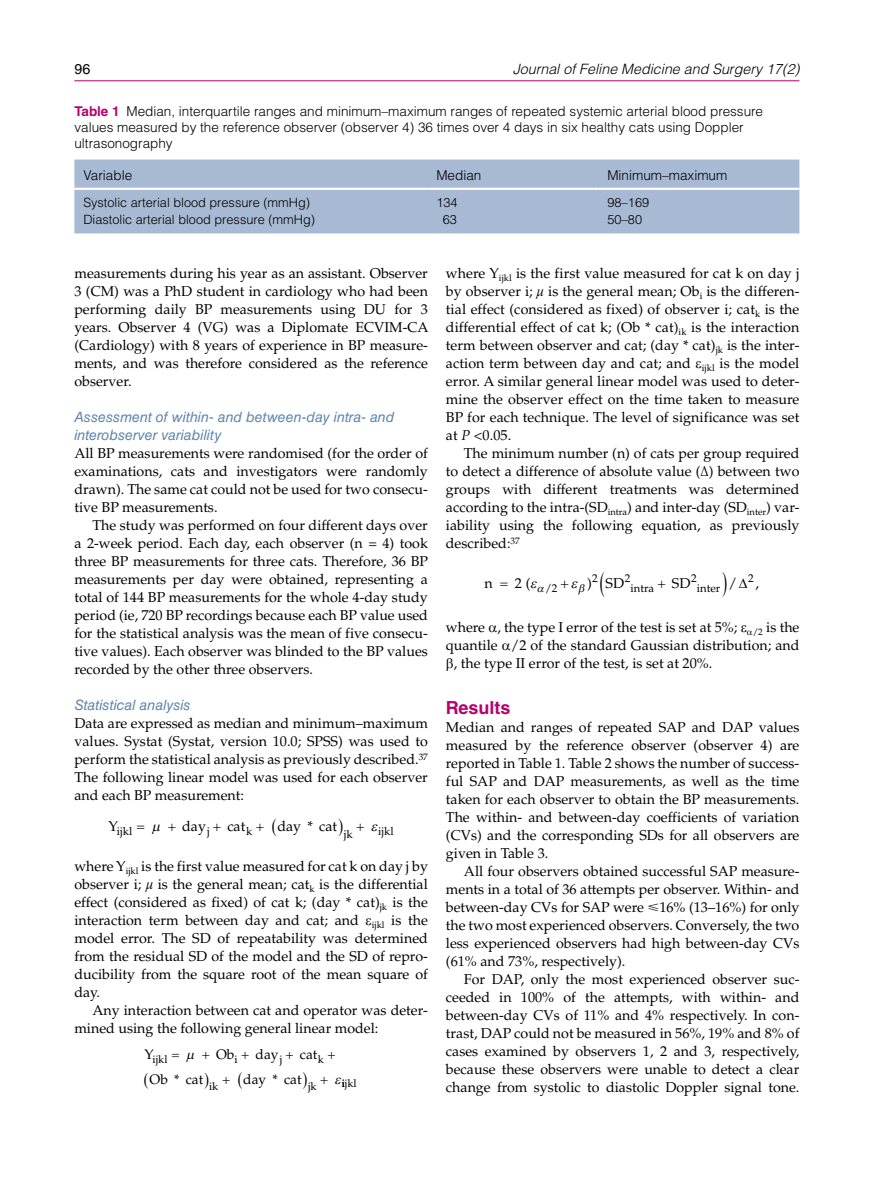
<style>
.page{position:relative;width:893px;height:1191px;background:#fff}
.page>*{position:absolute;margin:0;border:0;box-sizing:border-box;transform-origin:0 0}
.t1{font:700 18px "Helvetica LT Std";color:#b6006d}
.t2{font:14.25px/18px "Palatino LT Std";color:#000;text-align:justify}
.t3{font:italic 14.25px/18px "Helvetica LT Std";color:#5f85ae}
.t4{font:italic 300 14.25px "Helvetica LT Std";color:#000}
.t5{font:14.25px "Helvetica LT Std";color:#000}
.t6{font:13.8px "Palatino LT Std";color:#000}
.t7{font:300 13.5px/15.8px "Helvetica LT Std";color:#000}
.t8{font:300 12.75px "Helvetica LT Std";color:#000}
.t9{font:11.25px "Palatino LT Std";letter-spacing:.005em;color:#000}
.t10{font:10.95px "Palatino LT Std";letter-spacing:.005em;color:#000}
.s1{font-weight:700;color:#b6006d}
.s2{font-style:italic}
</style>
<div class="page">
<hr style="left:74px;top:80px;width:725px;height:1px;background:#b6006d">
<div style="left:74px;top:159px;width:725px;height:74px;background:#a7b9d3"></div>
<hr style="left:74px;top:188px;width:353px;height:2px;background:#fff">
<hr style="left:427px;top:188px;width:171px;height:2px;background:#fff">
<hr style="left:598px;top:188px;width:201px;height:2px;background:#fff">
<p class="t5" style="left:74px;top:61px;width:17px">96</p>
<p class="t4" style="left:513px;top:60px;width:288px">Journal of Feline Medicine and Surgery 17(2)</p>
<p class="t7" style="left:74px;top:103px;width:690px"><span class="s1">Table 1</span> Median, interquartile ranges and minimum–maximum ranges of repeated systemic arterial blood pressure values measured by the reference observer (observer 4) 36 times over 4 days in six healthy cats using Doppler ultrasonography</p>
<p class="t7" style="left:83px;top:167px;width:50px">Variable</p>
<p class="t7" style="left:436px;top:167px;width:47px">Median</p>
<p class="t7" style="left:607px;top:167px;width:121px">Minimum–maximum</p>
<p class="t8" style="left:83px;top:195px;width:228px">Systolic arterial blood pressure (mmHg)</p>
<p class="t8" style="left:436px;top:195px;width:23px">134</p>
<p class="t8" style="left:607px;top:195px;width:43px">98–169</p>
<p class="t8" style="left:83px;top:212px;width:233px">Diastolic arterial blood pressure (mmHg)</p>
<p class="t8" style="left:443px;top:212px;width:16px">63</p>
<p class="t8" style="left:607px;top:212px;width:36px">50–80</p>
<p class="t2" style="left:74px;top:264px;width:356px">measurements during his year as an assistant. Observer 3 (CM) was a PhD student in cardiology who had been performing daily BP measurements using DU for 3 years. Observer 4 (VG) was a Diplomate ECVIM-CA (Cardiology) with 8 years of experience in BP measure&shy;ments, and was therefore considered as the reference observer.</p>
<p class="t3" style="left:74px;top:408px;width:322px">Assessment of within- and between-day intra- and interobserver variability</p>
<p class="t2" style="left:74px;top:444px;width:355px">All BP measurements were randomised (for the order of examinations, cats and investigators were randomly drawn). The same cat could not be used for two consecu&shy;tive BP measurements.</p>
<p class="t2" style="left:74px;top:516px;width:355px;text-indent:18px">The study was performed on four different days over a 2-week period. Each day, each observer (n = 4) took three BP measurements for three cats. Therefore, 36 BP measurements per day were obtained, representing a total of 144 BP measurements for the whole 4-day study period (ie, 720 BP recordings because each BP value used for the statistical analysis was the mean of five consecu&shy;tive values). Each observer was blinded to the BP values recorded by the other three observers.</p>
<p class="t3" style="left:74px;top:696px;width:118px">Statistical analysis</p>
<p class="t2" style="left:74px;top:714px;width:355px">Data are expressed as median and minimum–maximum values. Systat (Systat, version 10.0; SPSS) was used to perform the statistical analysis as previously described.<sup>37<br></sup>The following linear model was used for each observer and each BP measurement:</p>
<p class="t2" style="left:108px;top:817px;width:11px">Y</p>
<p class="t2" style="left:182px;top:817px;width:25px">day</p>
<p class="t2" style="left:227px;top:817px;width:19px">cat</p>
<p class="t2" style="left:277px;top:817px;width:61px">day * cat</p>
<p class="t9" style="left:117px;top:824px;width:17px">ijkl</p>
<p class="t9" style="left:207px;top:824px;width:4px">j</p>
<p class="t9" style="left:246px;top:824px;width:8px">k</p>
<p class="t9" style="left:344px;top:827px;width:10px">jk</p>
<p class="t9" style="left:378px;top:824px;width:17px">ijkl</p>
<p class="t2" style="left:74px;top:857px;width:355px">where Y<sub>ijkl</sub> is the first value measured for cat k on day j by observer i; <span class="s2">μ</span> is the general mean; cat<sub>k</sub> is the differential effect (considered as fixed) of cat k; (day * cat)<sub>jk</sub> is the interaction term between day and cat; and <sub>ijkl</sub> is the model error. The SD of repeatability was determined from the residual SD of the model and the SD of repro&shy;ducibility from the square root of the mean square of day.</p>
<p class="t2" style="left:74px;top:1001px;width:355px;text-indent:18px">Any interaction between cat and operator was deter&shy;mined using the following general linear model:</p>
<p class="t6" style="left:144px;top:1046px;width:11px">Y</p>
<p class="t6" style="left:216px;top:1046px;width:20px">Ob</p>
<p class="t6" style="left:256px;top:1046px;width:24px">day</p>
<p class="t6" style="left:300px;top:1046px;width:19px">cat</p>
<p class="t6" style="left:150px;top:1071px;width:31px">Ob *</p>
<p class="t6" style="left:186px;top:1071px;width:19px">cat</p>
<p class="t6" style="left:243px;top:1071px;width:25px">day</p>
<p class="t6" style="left:284px;top:1071px;width:19px">cat</p>
<p class="t10" style="left:152px;top:1052px;width:17px">ijkl</p>
<p class="t10" style="left:235px;top:1052px;width:5px">i</p>
<p class="t10" style="left:280px;top:1052px;width:4px">j</p>
<p class="t10" style="left:318px;top:1052px;width:8px">k</p>
<p class="t10" style="left:209px;top:1079px;width:11px">ik</p>
<p class="t10" style="left:308px;top:1080px;width:10px">jk</p>
<p class="t6" style="left:272px;top:1071px;width:7px">*</p>
<p class="t10" style="left:342px;top:1077px;width:17px">ijkl</p>
<p class="t2" style="left:446px;top:264px;width:355px">where Y<sub>ijkl</sub> is the first value measured for cat k on day j by observer i; <span class="s2">μ</span> is the general mean; Ob<sub>i</sub> is the differen&shy;tial effect (considered as fixed) of observer i; cat<sub>k</sub> is the differential effect of cat k; (Ob * cat)<sub>ik</sub> is the interaction term between observer and cat; (day * cat)<sub>jk</sub> is the inter&shy;action term between day and cat; and <sub>ijkl</sub> is the model error. A similar general linear model was used to deter&shy;mine the observer effect on the time taken to measure BP for each technique. The level of significance was set at <span class="s2">P</span> &lt;0.05.</p>
<p class="t2" style="left:446px;top:444px;width:355px;text-indent:18px">The minimum number (n) of cats per group required to detect a difference of absolute value (Δ) between two groups with different treatments was determined according to the intra-(SD<sub>intra</sub>) and inter-day (SD<sub>inter</sub>) var&shy;iability using the following equation, as previously described:<sup>37</sup></p>
<p class="t2" style="left:485px;top:574px;width:10px">n</p>
<p class="t2" style="left:515px;top:574px;width:17px">2 (</p>
<p class="t9" style="left:545px;top:581px;width:14px">/2</p>
<p class="t2" style="left:605px;top:574px;width:20px">SD</p>
<p class="t2" style="left:672px;top:574px;width:20px">SD</p>
<p class="t9" style="left:592px;top:571px;width:7px">2</p>
<p class="t9" style="left:625px;top:571px;width:7px">2</p>
<p class="t9" style="left:691px;top:571px;width:7px">2</p>
<p class="t9" style="left:748px;top:571px;width:7px">2</p>
<p class="t2" style="left:587px;top:574px;width:6px">)</p>
<p class="t2" style="left:729px;top:574px;width:20px">/∆</p>
<p class="t2" style="left:755px;top:574px;width:5px">,</p>
<p class="t2" style="left:446px;top:618px;width:355px">where , the type I error of the test is set at 5%; <sub>/2</sub> is the</p>
<p class="t2" style="left:446px;top:636px;width:355px">quantile /2 of the standard Gaussian distribution; and</p>
<p class="t2" style="left:454px;top:654px;width:260px">, the type II error of the test, is set at 20%.</p>
<p class="t1" style="left:446px;top:696px;width:66px">Results</p>
<p class="t2" style="left:446px;top:718px;width:355px">Median and ranges of repeated SAP and DAP values measured by the reference observer (observer 4) are reported in Table 1. Table 2 shows the number of success&shy;ful SAP and DAP measurements, as well as the time taken for each observer to obtain the BP measurements.<br>The within- and between-day coefficients of variation (CVs) and the corresponding SDs for all observers are given in Table 3.</p>
<p class="t2" style="left:446px;top:862px;width:355px;text-indent:18px">All four observers obtained successful SAP measure&shy;ments in a total of 36 attempts per observer. Within- and between-day CVs for SAP were ⩽16% (13–16%) for only the two most experienced observers. Conversely, the two less experienced observers had high between-day CVs (61% and 73%, respectively).</p>
<p class="t2" style="left:446px;top:970px;width:355px;text-indent:18px">For DAP, only the most experienced observer suc&shy;ceeded in 100% of the attempts, with within- and between-day CVs of 11% and 4% respectively. In con&shy;trast, DAP could not be measured in 56%, 19% and 8% of cases examined by observers 1, 2 and 3, respectively, because these observers were unable to detect a clear change from systolic to diastolic Doppler signal tone.</p>
<p class="t9" style="left:631px;top:581px;width:25px">intra</p>
<p class="t9" style="left:697px;top:581px;width:25px">inter</p>
</div>
